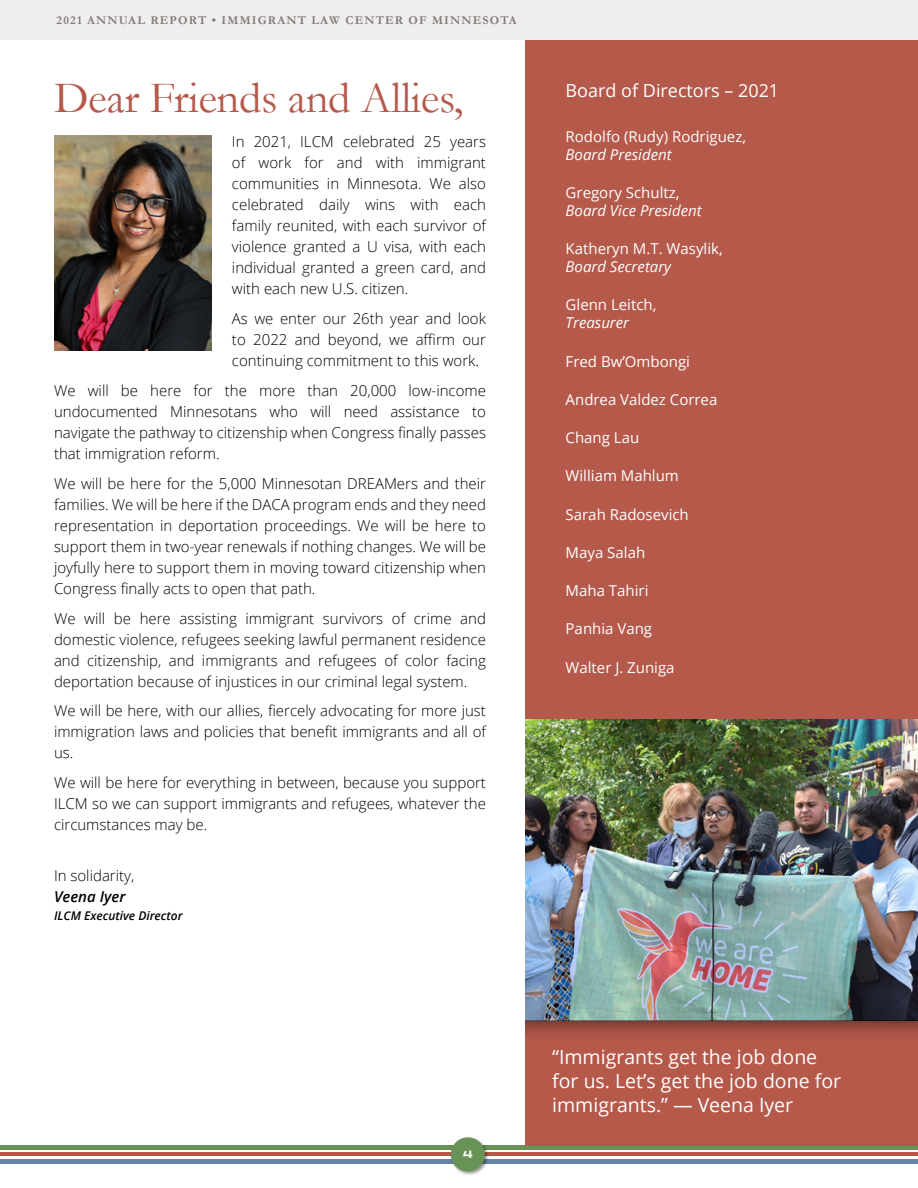
<style>
.page{position:relative;width:918px;height:1188px;background:#fff}
.page>*{position:absolute;margin:0;border:0;box-sizing:border-box;transform-origin:0 0}
.t1{font:45px "Garamond";letter-spacing:-.01em;color:#b5594b}
.t2{font:19.5px/24px "Open Sans";color:#fff}
.t3{font:18px "Open Sans";color:#fff}
.t4{font:300 15px/21px "Open Sans";color:#000;text-align:justify}
.t5{font:15px "Open Sans";color:#fff}
.t6{font:italic 15px "Open Sans";color:#fff}
.t7{font:italic 600 15px "Open Sans";color:#000}
.t8{font:700 12px "Garamond";letter-spacing:.1em;color:#827976}
.t9{font:italic 600 12px "Open Sans";color:#000}
.t10{font:10.5px "Turnpike";color:#fff}
</style>
<div class="page">
<hr style="left:0;top:1153px;width:918px;height:3px;background:#b5594b">
<hr style="left:0;top:1159px;width:918px;height:4px;background:#6585a7">
<hr style="left:0;top:1146px;width:918px;height:4px;background:#699257">
<div style="left:450px;top:1136px;width:40px;height:40px;background:#000;opacity:.4"></div>
<div style="left:451px;top:1137px;width:34px;height:34px;background:#699257;border-radius:50%"></div>
<div style="left:0;top:0;width:918px;height:40px;background:#efeeee"></div>
<div style="left:525px;top:40px;width:393px;height:1106px;background:#b5594b"></div>
<img style="left:525px;top:719px;width:393px;height:301px">
<img style="left:54px;top:135px;width:158px;height:215px">
<div style="left:525px;top:1020px;width:393px;height:22px;background:linear-gradient(to bottom,#844036,#ba5b4d)"></div>
<p class="t8" style="left:57px;top:13px;width:462px">2021 ANNUAL REPORT • IMMIGRANT LAW CENTER OF MINNESOTA</p>
<h1 class="t1" style="left:54px;top:68px;width:411px">Dear Friends and Allies,</h1>
<p class="t4" style="left:232px;top:131px;width:256px">In 2021, ILCM celebrated 25 years of work for and with immigrant communities in Minnesota. We also celebrated daily wins with each family reunited, with each survivor of violence granted a U visa, with each individual granted a green card, and with each new U.S. citizen.</p>
<p class="t4" style="left:232px;top:307px;width:256px">As we enter our 26th year and look to 2022 and beyond, we affirm our continuing commitment to this work.</p>
<p class="t4" style="left:54px;top:379px;width:434px">We will be here for the more than 20,000 low-income undocumented Minnesotans who will need assistance to navigate the pathway to citizenship when Congress finally passes that immigration reform.</p>
<p class="t4" style="left:54px;top:472px;width:434px">We will be here for the 5,000 Minnesotan DREAMers and their families. We will be here if the DACA program ends and they need representation in deportation proceedings. We will be here to support them in two-year renewals if nothing changes. We will be joyfully here to support them in moving toward citizenship when Congress finally acts to open that path.</p>
<p class="t4" style="left:54px;top:607px;width:434px">We will be here assisting immigrant survivors of crime and domestic violence, refugees seeking lawful permanent residence and citizenship, and immigrants and refugees of color facing deportation because of injustices in our criminal legal system.</p>
<p class="t4" style="left:54px;top:700px;width:434px">We will be here, with our allies, fiercely advocating for more just immigration laws and policies that benefit immigrants and all of us.</p>
<p class="t4" style="left:54px;top:772px;width:434px">We will be here for everything in between, because you support ILCM so we can support immigrants and refugees, whatever the circumstances may be.</p>
<p class="t4" style="left:54px;top:865px;width:82px">In solidarity,</p>
<p class="t7" style="left:54px;top:887px;width:73px">Veena Iyer</p>
<p class="t9" style="left:54px;top:908px;width:130px">ILCM Executive Director</p>
<p class="t3" style="left:566px;top:78px;width:215px">Board of Directors – 2021</p>
<p class="t5" style="left:566px;top:126px;width:182px">Rodolfo (Rudy) Rodriguez,</p>
<p class="t6" style="left:566px;top:144px;width:107px">Board President</p>
<p class="t5" style="left:566px;top:182px;width:115px">Gregory Schultz,</p>
<p class="t6" style="left:566px;top:200px;width:138px">Board Vice President</p>
<p class="t5" style="left:566px;top:238px;width:159px">Katheryn M.T. Wasylik,</p>
<p class="t6" style="left:566px;top:256px;width:107px">Board Secretary</p>
<p class="t5" style="left:566px;top:295px;width:92px">Glenn Leitch,</p>
<p class="t6" style="left:566px;top:313px;width:65px">Treasurer</p>
<p class="t5" style="left:566px;top:351px;width:126px">Fred Bw’Ombongi</p>
<p class="t5" style="left:566px;top:389px;width:153px">Andrea Valdez Correa</p>
<p class="t5" style="left:566px;top:427px;width:75px">Chang Lau</p>
<p class="t5" style="left:566px;top:466px;width:115px">William Mahlum</p>
<p class="t5" style="left:566px;top:504px;width:125px">Sarah Radosevich</p>
<p class="t5" style="left:566px;top:542px;width:81px">Maya Salah</p>
<p class="t5" style="left:566px;top:580px;width:84px">Maha Tahiri</p>
<p class="t5" style="left:566px;top:619px;width:88px">Panhia Vang</p>
<p class="t5" style="left:566px;top:657px;width:110px">Walter J. Zuniga</p>
<p class="t10" style="left:463px;top:1147px;width:12px">4</p>
<h2 class="t2" style="left:552px;top:1044px;width:290px">“Immigrants get the job done for us. Let’s get the job done for immigrants.” — Veena Iyer</h2>
</div>
